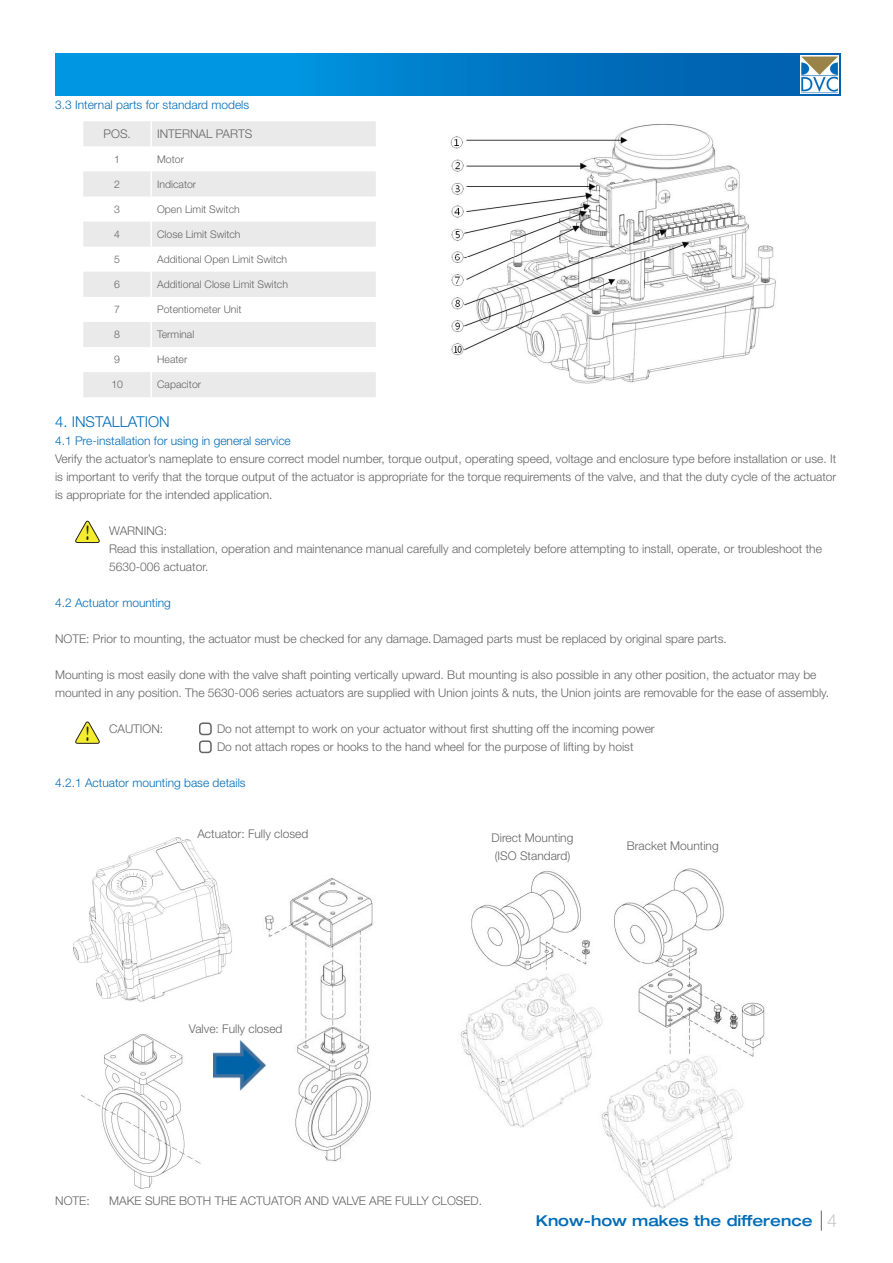
<style>
.page{position:relative;width:893px;height:1263px;background:#fff}
.page>*{position:absolute;margin:0;border:0;box-sizing:border-box;transform-origin:0 0}
.t1{font:700 22.35px "Candara";color:#231f20;scale:.52 1}
.t2{font:300 18px "Helvetica Neue LT Std";color:#c8c8c8}
.t3{font:500 expanded 15px "Helvetica Neue LT Std";color:#006cb7}
.t4{font:300 15px "Helvetica Neue LT Std";color:#006cb7}
.t5{font:300 12px/18px "Helvetica Neue LT Std";color:#646464}
.t6{font:300 12px "Helvetica Neue LT Std";color:#006cb7}
.t7{font:300 10.5px "Helvetica Neue LT Std";color:#646464}
</style>
<div class="page">
<div style="left:55px;top:53px;width:785px;height:43px;background:linear-gradient(to right,#00a1ec,#005aa9)"></div>
<img style="left:800px;top:55px;width:38px;height:39px">
<svg style="left:821px;top:1210px;width:1px;height:21px"></svg>
<svg style="left:83px;top:121px;width:293px;height:276px;fill:#eaeaea"></svg>
<hr style="left:150px;top:121px;width:2px;height:25px;background:#fff">
<hr style="left:150px;top:146px;width:2px;height:25px;background:#fff">
<hr style="left:150px;top:171px;width:2px;height:25px;background:#fff">
<hr style="left:150px;top:196px;width:2px;height:26px;background:#fff">
<hr style="left:150px;top:222px;width:2px;height:25px;background:#fff">
<hr style="left:150px;top:247px;width:2px;height:25px;background:#fff">
<hr style="left:150px;top:272px;width:2px;height:25px;background:#fff">
<hr style="left:150px;top:297px;width:2px;height:25px;background:#fff">
<hr style="left:150px;top:322px;width:2px;height:25px;background:#fff">
<hr style="left:150px;top:347px;width:2px;height:25px;background:#fff">
<hr style="left:150px;top:372px;width:2px;height:25px;background:#fff">
<img style="left:450px;top:124px;width:326px;height:260px">
<svg style="left:75px;top:521px;width:25px;height:22px"></svg>
<div style="left:199px;top:722px;width:13px;height:13px;border:2px solid #646464;border-radius:3px"></div>
<div style="left:199px;top:740px;width:13px;height:13px;border:2px solid #646464;border-radius:3px"></div>
<img style="left:73px;top:837px;width:159px;height:165px">
<img style="left:82px;top:1034px;width:119px;height:155px">
<img style="left:264px;top:878px;width:109px;height:284px">
<img style="left:471px;top:868px;width:294px;height:189px">
<img style="left:460px;top:972px;width:145px;height:155px">
<img style="left:598px;top:1054px;width:148px;height:155px">
<img style="left:214px;top:1040px;width:51px;height:51px">
<svg style="left:75px;top:722px;width:25px;height:22px"></svg>
<p class="t6" style="left:55px;top:98px;width:196px">3.3 Internal parts for standard models</p>
<p class="t5" style="left:104px;top:125px;width:29px">POS.</p>
<p class="t5" style="left:157px;top:125px;width:97px">INTERNAL PARTS</p>
<p class="t7" style="left:114px;top:152px;width:7px">1</p>
<p class="t7" style="left:157px;top:152px;width:28px">Motor</p>
<p class="t7" style="left:114px;top:178px;width:7px">2</p>
<p class="t7" style="left:157px;top:178px;width:41px">Indicator</p>
<p class="t7" style="left:114px;top:203px;width:7px">3</p>
<p class="t7" style="left:157px;top:203px;width:84px">Open Limit Switch</p>
<p class="t7" style="left:114px;top:228px;width:7px">4</p>
<p class="t7" style="left:157px;top:228px;width:85px">Close Limit Switch</p>
<p class="t7" style="left:114px;top:253px;width:7px">5</p>
<p class="t7" style="left:157px;top:253px;width:132px">Additional Open Limit Switch</p>
<p class="t7" style="left:114px;top:278px;width:7px">6</p>
<p class="t7" style="left:157px;top:278px;width:132px">Additional Close Limit Switch</p>
<p class="t7" style="left:114px;top:303px;width:7px">7</p>
<p class="t7" style="left:157px;top:303px;width:86px">Potentiometer Unit</p>
<p class="t7" style="left:114px;top:328px;width:7px">8</p>
<p class="t7" style="left:157px;top:328px;width:39px">Terminal</p>
<p class="t7" style="left:114px;top:353px;width:7px">9</p>
<p class="t7" style="left:157px;top:353px;width:32px">Heater</p>
<p class="t7" style="left:111px;top:378px;width:13px">10</p>
<p class="t7" style="left:157px;top:378px;width:45px">Capacitor</p>
<p class="t4" style="left:55px;top:412px;width:116px">4. INSTALLATION</p>
<p class="t6" style="left:55px;top:433px;width:237px">4.1 Pre-installation for using in general service</p>
<p class="t5" style="left:55px;top:449px;width:783px;text-align:justify">Verify the actuator’s nameplate to ensure correct model number, torque output, operating speed, voltage and enclosure type before installation or use. It is important to verify that the torque output of the actuator is appropriate for the torque requirements of the valve, and that the duty cycle of the actuator is appropriate for the intended application.</p>
<p class="t5" style="left:109px;top:521px;width:60px">WARNING:</p>
<p class="t5" style="left:109px;top:539px;width:714px">Read this installation, operation and maintenance manual carefully and completely before attempting to install, operate, or troubleshoot the<br>5630-006 actuator.</p>
<p class="t6" style="left:55px;top:595px;width:117px">4.2 Actuator mounting</p>
<p class="t5" style="left:55px;top:629px;width:673px">NOTE: Prior to mounting, the actuator must be checked for any damage.Damaged parts must be replaced by original spare parts.</p>
<p class="t5" style="left:55px;top:665px;width:775px">Mounting is most easily done with the valve shaft pointing vertically upward. But mounting is also possible in any other position, the actuator may be mounted in any position. The 5630-006 series actuators are supplied with Union joints &amp; nuts, the Union joints are removable for the ease of assembly.</p>
<p class="t5" style="left:109px;top:719px;width:56px">CAUTION:</p>
<p class="t5" style="left:217px;top:719px;width:439px">Do not attempt to work on your actuator without first shutting off the incoming power</p>
<p class="t5" style="left:217px;top:737px;width:418px">Do not attach ropes or hooks to the hand wheel for the purpose of lifting by hoist</p>
<p class="t6" style="left:55px;top:775px;width:192px">4.2.1 Actuator mounting base details</p>
<p class="t1" style="left:86px;top:519px;width:7px">!</p>
<p class="t1" style="left:86px;top:720px;width:7px">!</p>
<p class="t5" style="left:197px;top:824px;width:112px">Actuator: Fully closed</p>
<p class="t5" style="left:492px;top:828px;width:83px">Direct Mounting</p>
<p class="t5" style="left:495px;top:846px;width:77px">(ISO Standard)</p>
<p class="t5" style="left:627px;top:836px;width:93px">Bracket Mounting</p>
<p class="t5" style="left:189px;top:1019px;width:95px">Valve: Fully closed</p>
<p class="t5" style="left:55px;top:1191px;width:36px">NOTE:</p>
<p class="t5" style="left:109px;top:1191px;width:374px">MAKE SURE BOTH THE ACTUATOR AND VALVE ARE FULLY CLOSED.</p>
<p class="t3" style="left:536px;top:1211px;width:278px">Know-how makes the difference</p>
<p class="t2" style="left:827px;top:1209px;width:12px">4</p>
</div>
